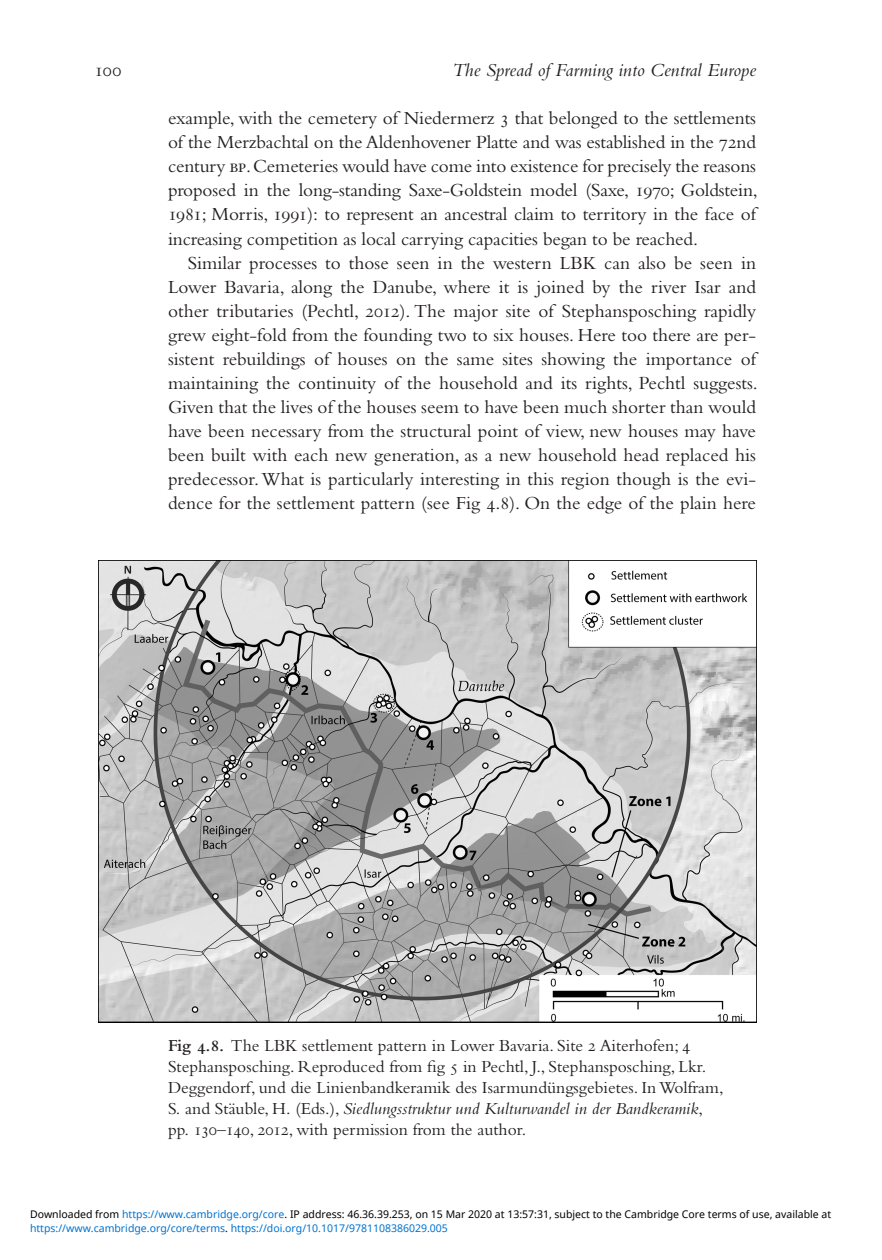
<style>
.page{position:relative;width:882px;height:1260px;background:#fff}
.page>*{position:absolute;margin:0;border:0;box-sizing:border-box;transform-origin:0 0}
.t1{font:19.25px/24.2px "Bembo Std";color:#231f20;text-align:justify}
.t2{font:italic 19.25px "Bembo Std";color:#231f20}
.t3{font:17.5px/21px "Bembo Std";color:#231f20}
.t4{font:10.5px "Noto Sans";color:#000}
.t5{font:10.5px "Noto Sans";color:#0172cf}
.s1{font-weight:600}
.s2{font-style:italic}
.s3{color:#0172cf}
.s4{color:#000}
</style>
<div class="page">
<img style="left:99px;top:560px;width:657px;height:463px">
<p class="t1" style="left:95px;top:59px;width:28px">100</p>
<p class="t2" style="left:452px;top:63px;width:305px">The Spread of Farming into Central Europe</p>
<p class="t1" style="left:168px;top:108px;width:591px">example, with the cemetery of Niedermerz 3 that belonged to the settlements of the Merzbachtal on the Aldenhovener Platte and was established in the 72nd century BP . Cemeteries would have come into existence for precisely the reasons proposed in the long- standing Saxe- Goldstein model (Saxe, 1970 ; Goldstein, 1981 ; Morris, 1991 ): to represent an ancestral claim to territory in the face of increasing competition as local carrying capacities began to be reached.</p>
<p class="t1" style="left:168px;top:252px;width:591px;text-indent:20px">Similar processes to those seen in the western LBK can also be seen in Lower B avaria, along the Danube, where it is joined by the river Isar and other tributaries (Pechtl, 2012 ). The major site of Stephansposching rapidly grew eight- fold from the founding two to six houses. Here too there are per&shy;sistent rebuildings of houses on the same sites showing the importance of maintaining the continuity of the household and its rights, Pechtl suggests.<br>Given that the lives of the houses seem to have been much shorter than would have been necessary from the structural point of view, new houses may have been built with each new generation, as a new household head replaced his predecessor. What is particularly interesting in this region though is the evi&shy;dence for the settlement pattern (see Fig 4.8 ). On the edge of the plain here</p>
<p class="t3" style="left:168px;top:1036px;width:557px"><span class="s1">Fig 4.8.</span> The LBK settlement pattern in Lower B avaria. Site 2 Aiterhofen; 4<br>Stephansposching. Reproduced from fig 5 in Pechtl, J., Stephansposching, Lkr.<br>Deggendorf, und die Linienbandkeramik des Isarmund ü ngsgebietes. In Wolfram, S. and St ä uble, H. (E ds.), <span class="s2">Siedlungsstruktur und Kulturwandel in der Bandkeramik</span> , pp. 130– 140, 2012, with permission from the author.</p>
<p class="t4" style="left:30px;top:1207px;width:803px">Downloaded from <span class="s3">https://www.cambridge.org/core</span>. IP address: 46.36.39.253, on 15 Mar 2020 at 13:57:31, subject to the Cambridge Core terms of use, available at</p>
<p class="t5" style="left:30px;top:1221px;width:419px">https://www.cambridge.org/core/terms<span class="s4">.</span> https://doi.org/10.1017/9781108386029.005</p>
</div>
